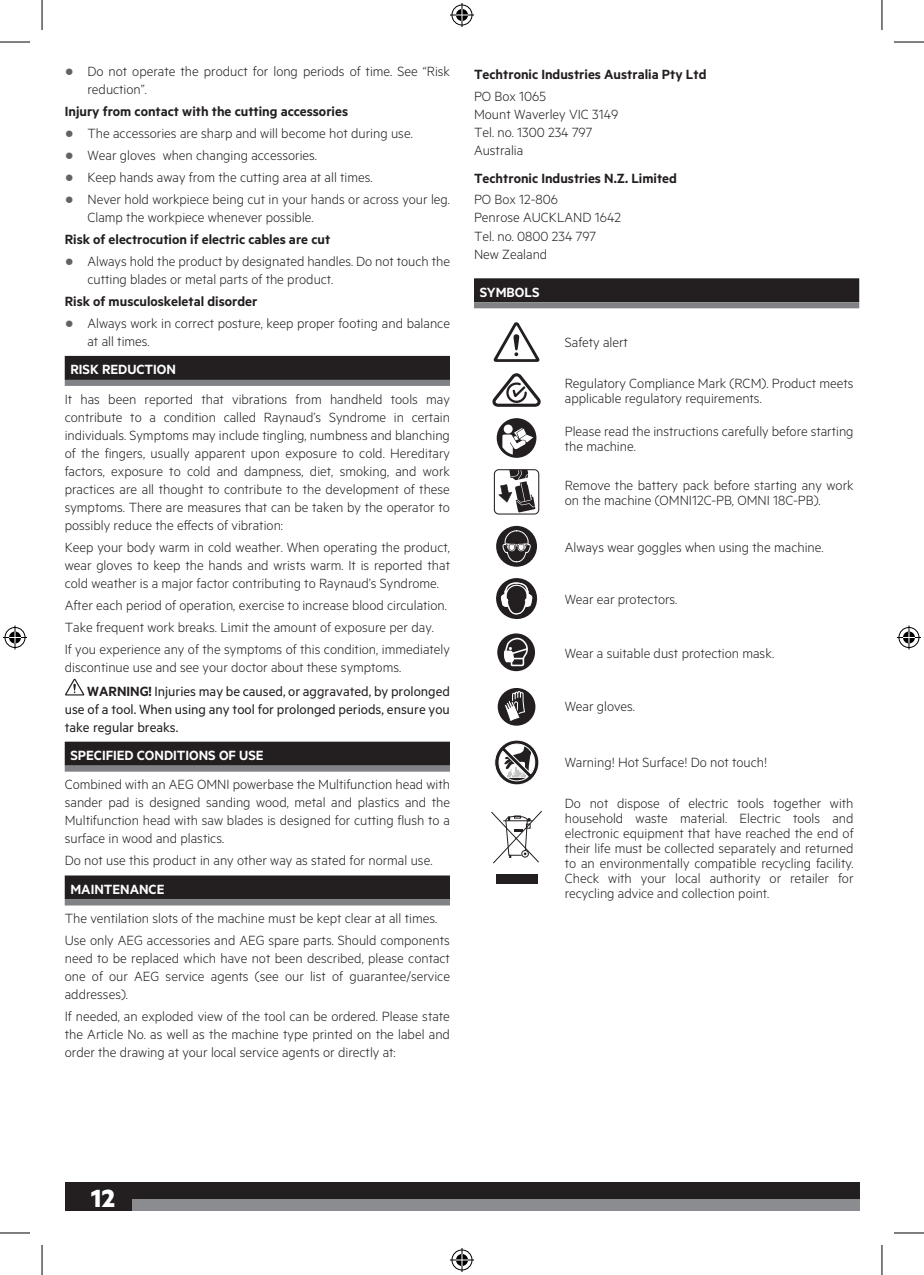
<style>
.page{position:relative;width:924px;height:1275px;background:#fff}
.page>*{position:absolute;margin:0;border:0;box-sizing:border-box;transform-origin:0 0}
.t1{font:700 28px "Metric";color:#fff}
.t2{font:300 15px/18px "Metric";color:#231f20}
.t3{font:600 15px "Metric";color:#231f20}
.t4{font:15px/18px "Metric";color:#231f20}
.t5{font:600 15px "Metric";color:#fff}
.s1{font-family:"Arial";font-weight:400;color:#636366}
.s2{font-weight:600}
.s3{font-weight:400}
</style>
<div class="page">
<div style="left:65px;top:1182px;width:794px;height:28px;background:#231f20"></div>
<div style="left:132px;top:1199px;width:727px;height:11px;background:#8a8c8f"></div>
<div style="left:65px;top:356px;width:385px;height:24px;background:#231f20"></div>
<div style="left:65px;top:380px;width:385px;height:6px;background:#808285"></div>
<div style="left:65px;top:741px;width:385px;height:24px;background:#231f20"></div>
<div style="left:65px;top:765px;width:385px;height:6px;background:#808285"></div>
<div style="left:65px;top:875px;width:385px;height:24px;background:#231f20"></div>
<div style="left:65px;top:899px;width:385px;height:6px;background:#808285"></div>
<svg style="left:65px;top:678px;width:20px;height:17px"></svg>
<div style="left:474px;top:278px;width:384px;height:24px;background:#231f20"></div>
<div style="left:474px;top:302px;width:384px;height:6px;background:#808285"></div>
<svg style="left:493px;top:322px;width:47px;height:40px"></svg>
<svg style="left:492px;top:373px;width:49px;height:34px"></svg>
<svg style="left:496px;top:418px;width:40px;height:40px"></svg>
<svg style="left:493px;top:469px;width:46px;height:45px"></svg>
<div style="left:496px;top:526px;width:40px;height:41px;background:#231f20;border-radius:50%"></div>
<svg style="left:502px;top:530px;width:28px;height:32px"></svg>
<svg style="left:496px;top:578px;width:41px;height:41px"></svg>
<div style="left:497px;top:633px;width:37px;height:38px;background:#231f20;border-radius:50%"></div>
<svg style="left:503px;top:637px;width:26px;height:30px"></svg>
<div style="left:497px;top:688px;width:38px;height:37px;background:#231f20;border-radius:50%"></div>
<svg style="left:503px;top:688px;width:22px;height:37px"></svg>
<svg style="left:494px;top:740px;width:45px;height:45px"></svg>
<svg style="left:491px;top:811px;width:50px;height:53px"></svg>
<div style="left:496px;top:873px;width:41px;height:10px;background:#231f20"></div>
<hr style="left:0;top:42px;width:30px;height:1px;background:#000">
<hr style="left:893px;top:42px;width:30px;height:1px;background:#000">
<hr style="left:0;top:1232px;width:30px;height:1px;background:#000">
<hr style="left:893px;top:1232px;width:30px;height:1px;background:#000">
<hr style="left:42px;top:0;width:1px;height:30px;background:#000">
<hr style="left:42px;top:1245px;width:1px;height:30px;background:#000">
<hr style="left:881px;top:0;width:1px;height:30px;background:#000">
<hr style="left:881px;top:1245px;width:1px;height:30px;background:#000">
<svg style="left:450px;top:3px;width:24px;height:24px"></svg>
<svg style="left:450px;top:1248px;width:24px;height:24px"></svg>
<svg style="left:3px;top:625px;width:24px;height:24px"></svg>
<svg style="left:897px;top:625px;width:23px;height:24px"></svg>
<p class="t2" style="left:87px;top:62px;width:364px;text-indent:-23px"><span class="s1">●</span> Do not operate the product for long periods of time. See “Risk reduction”.</p>
<p class="t3" style="left:65px;top:102px;width:285px">Injury from contact with the cutting accessories</p>
<p class="t2" style="left:65px;top:124px;width:349px"><span class="s1">●</span> The accessories are sharp and will become hot during use.</p>
<p class="t2" style="left:65px;top:146px;width:254px"><span class="s1">●</span> Wear gloves when changing accessories.</p>
<p class="t2" style="left:65px;top:168px;width:309px"><span class="s1">●</span> Keep hands away from the cutting area at all times.</p>
<p class="t2" style="left:87px;top:189px;width:364px;text-indent:-23px"><span class="s1">●</span> Never hold workpiece being cut in your hands or across your leg.<br>Clamp the workpiece whenever possible.</p>
<p class="t3" style="left:65px;top:230px;width:267px">Risk of electrocution if electric cables are cut</p>
<p class="t2" style="left:87px;top:251px;width:364px;text-indent:-23px"><span class="s1">●</span> Always hold the product by designated handles. Do not touch the cutting blades or metal parts of the product.</p>
<p class="t3" style="left:65px;top:292px;width:194px">Risk of musculoskeletal disorder</p>
<p class="t2" style="left:87px;top:313px;width:364px;text-indent:-23px"><span class="s1">●</span> Always work in correct posture, keep proper footing and balance at all times.</p>
<p class="t5" style="left:70px;top:361px;width:107px">risk REDUCTION</p>
<p class="t2" style="left:65px;top:389px;width:386px;text-align:justify">It has been reported that vibrations from handheld tools may contribute to a condition called Raynaud’s Syndrome in certain individuals. Symptoms may include tingling, numbness and blanching of the fingers, usually apparent upon exposure to cold. Hereditary factors, exposure to cold and dampness, diet, smoking, and work practices are all thought to contribute to the development of these symptoms. There are measures that can be taken by the operator to possibly reduce the effects of vibration:</p>
<p class="t2" style="left:65px;top:537px;width:386px;text-align:justify">Keep your body warm in cold weather. When operating the product, wear gloves to keep the hands and wrists warm. It is reported that cold weather is a major factor contributing to Raynaud’s Syndrome.</p>
<p class="t2" style="left:65px;top:593px;width:386px;line-height:22px">After each period of operation, exercise to increase blood circulation.<br>Take frequent work breaks. Limit the amount of exposure per day.<br>If you experience any of the symptoms of this condition, immediately</p>
<p class="t2" style="left:87px;top:654px;width:364px;line-height:23.8px;text-indent:-22px">discontinue use and see your doctor about these symptoms.<br><span class="s2">WARNING!</span> <span class="s3">Injuries may be caused, or aggravated, by prolonged</span></p>
<p class="t4" style="left:65px;top:699px;width:386px">use of a tool. When using any tool for prolonged periods, ensure you take regular breaks.</p>
<p class="t5" style="left:70px;top:746px;width:8px">specified</p>
<p class="t5" style="left:137px;top:746px;width:128px">CONDITIONS OF USE</p>
<p class="t2" style="left:65px;top:775px;width:386px;text-align:justify">Combined with an AEG OMNI powerbase the Multifunction head with sander pad is designed sanding wood, metal and plastics and the Multifunction head with saw blades is designed for cutting flush to a surface in wood and plastics.</p>
<p class="t2" style="left:65px;top:851px;width:369px">Do not use this product in any other way as stated for normal use.</p>
<p class="t5" style="left:70px;top:880px;width:95px">MAINTENANCE</p>
<p class="t2" style="left:65px;top:907px;width:386px;line-height:22px">The ventilation slots of the machine must be kept clear at all times.<br>Use only AEG accessories and AEG spare parts. Should components</p>
<p class="t2" style="left:65px;top:949px;width:386px;text-align:justify">need to be replaced which have not been described, please contact one of our AEG service agents (see our list of guarantee/service addresses).</p>
<p class="t2" style="left:65px;top:1006px;width:386px;text-align:justify">If needed, an exploded view of the tool can be ordered. Please state the Article No. as well as the machine type printed on the label and order the drawing at your local service agents or directly at:</p>
<p class="t3" style="left:474px;top:65px;width:234px">Techtronic Industries Australia Pty Ltd</p>
<p class="t2" style="left:474px;top:86px;width:146px">PO Box 1065<br>Mount Waverley VIC 3149<br>Tel. no. 1300 234 797<br>Australia</p>
<p class="t3" style="left:474px;top:169px;width:204px">Techtronic Industries N.Z. Limited</p>
<p class="t2" style="left:474px;top:190px;width:148px">PO Box 12-806<br>Penrose AUCKLAND 1642<br>Tel. no. 0800 234 797<br>New Zealand</p>
<p class="t5" style="left:479px;top:283px;width:61px">SYMBOLS</p>
<p class="t2" style="left:564px;top:333px;width:65px">Safety alert</p>
<p class="t2" style="left:564px;top:375px;width:290px;line-height:15px">Regulatory Compliance Mark (RCM). Product meets applicable regulatory requirements.</p>
<p class="t2" style="left:564px;top:423px;width:290px;line-height:15px">Please read the instructions carefully before starting the machine.</p>
<p class="t2" style="left:564px;top:477px;width:290px;line-height:15px">Remove the battery pack before starting any work on the machine (OMNI12C-PB, OMNI 18C-PB).</p>
<p class="t2" style="left:564px;top:537px;width:260px">Always wear goggles when using the machine.</p>
<p class="t2" style="left:564px;top:590px;width:114px">Wear ear protectors.</p>
<p class="t2" style="left:564px;top:643px;width:211px">Wear a suitable dust protection mask.</p>
<p class="t2" style="left:564px;top:697px;width:72px">Wear gloves.</p>
<p class="t2" style="left:564px;top:753px;width:204px">Warning! Hot Surface! Do not touch!</p>
<p class="t2" style="left:564px;top:795px;width:290px;line-height:15px;text-align:justify">Do not dispose of electric tools together with household waste material. Electric tools and electronic equipment that have reached the end of their life must be collected separately and returned to an environmentally compatible recycling facility.<br>Check with your local authority or retailer for recycling advice and collection point.</p>
<h1 class="t1" style="left:91px;top:1180px;width:25px">12</h1>
</div>
